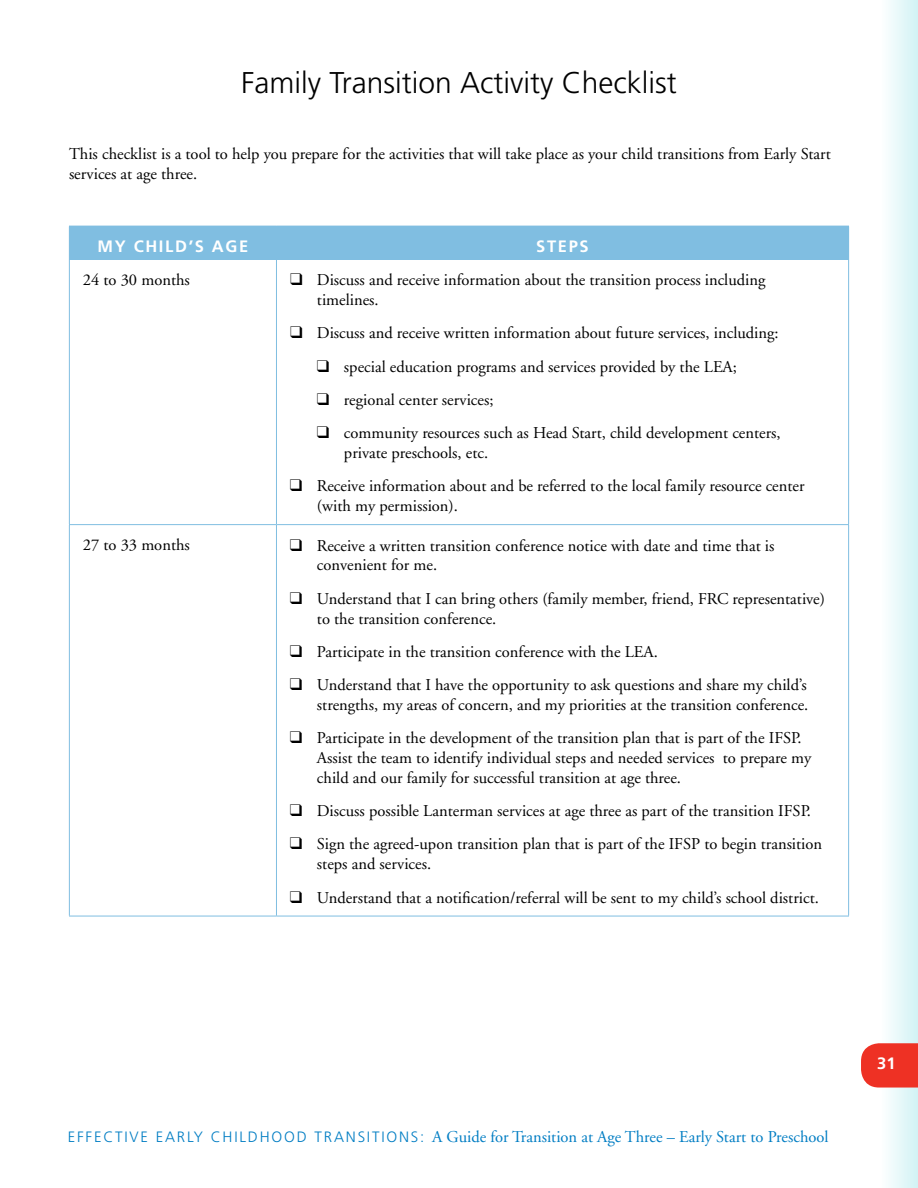
<style>
.page{position:relative;width:918px;height:1188px;background:#fff}
.page>*{position:absolute;margin:0;border:0;box-sizing:border-box;transform-origin:0 0}
.t1{font:300 30px "Frutiger";color:#000}
.t2{font:16.5px/19.8px "Adobe Garamond";color:#000}
.t3{font:16.5px "Adobe Garamond";color:#007dc3}
.t4{font:700 16.5px "Frutiger";letter-spacing:.1em;color:#fff}
.s1{font-family:"Frutiger";font-weight:300;font-size:15px}
</style>
<div class="page">
<div style="left:880px;top:0;width:38px;height:1188px;background:linear-gradient(to right,#fff,#d3f2f5)"></div>
<svg style="left:861px;top:1043px;width:57px;height:45px;background:#ee3e32"></svg>
<div style="left:69px;top:226px;width:207px;height:33px;background:#80bee1"></div>
<div style="left:276px;top:226px;width:573px;height:33px;background:#80bee1"></div>
<hr style="left:69px;top:259px;width:1px;height:265px;background:#80bee1">
<hr style="left:276px;top:260px;width:1px;height:264px;background:#80bee1">
<hr style="left:848px;top:259px;width:1px;height:265px;background:#80bee1">
<hr style="left:69px;top:524px;width:207px;height:1px;background:#80bee1">
<hr style="left:69px;top:525px;width:1px;height:391px;background:#80bee1">
<hr style="left:276px;top:524px;width:573px;height:1px;background:#80bee1">
<hr style="left:69px;top:916px;width:207px;height:1px;background:#80bee1">
<hr style="left:276px;top:916px;width:573px;height:1px;background:#80bee1">
<hr style="left:276px;top:525px;width:1px;height:391px;background:#80bee1">
<hr style="left:848px;top:525px;width:1px;height:391px;background:#80bee1">
<hr style="left:70px;top:258px;width:206px;height:2px;background:#80bee1">
<hr style="left:276px;top:258px;width:572px;height:2px;background:#80bee1">
<h2 class="t1" style="left:241px;top:65px;width:437px">family Transition Activity Checklist</h2>
<p class="t2" style="left:69px;top:144px;width:763px">This checklist is a tool to help you prepare for the activities that will take place as your child transitions from Early Start services at age three.</p>
<p class="t4" style="left:98px;top:237px;width:152px">MY CHILD’S AGE</p>
<p class="t4" style="left:536px;top:237px;width:54px">STEPS</p>
<p class="t2" style="left:83px;top:270px;width:109px">24 to 30 months</p>
<p class="t2" style="left:317px;top:271px;width:450px">Discuss and receive information about the transition process including timelines.</p>
<p class="t2" style="left:317px;top:324px;width:463px">Discuss and receive written information about future services, including:</p>
<p class="t2" style="left:317px;top:357px;width:422px">❑ special education programs and services provided by the LEA;</p>
<p class="t2" style="left:317px;top:390px;width:178px">❑ regional center services;</p>
<p class="t2" style="left:344px;top:423px;width:438px;text-indent:-27px">❑ community resources such as Head Start, child development centers, private preschools, etc.</p>
<p class="t2" style="left:317px;top:477px;width:489px">Receive information about and be referred to the local family resource center (with my permission).</p>
<p class="t2" style="left:83px;top:535px;width:109px">27 to 33 months</p>
<p class="t2" style="left:317px;top:536px;width:459px">Receive a written transition conference notice with date and time that is convenient for me.</p>
<p class="t2" style="left:317px;top:589px;width:510px">Understand that I can bring others (family member, friend, FRC representative) to the transition conference.</p>
<p class="t2" style="left:317px;top:635px;width:491px;line-height:33.3px">Participate in the transition conference with the LEA.<br>Understand that I have the opportunity to ask questions and share my child’s</p>
<p class="t2" style="left:317px;top:688px;width:493px;line-height:33.3px">strengths, my areas of concern, and my priorities at the transition conference.<br>Participate in the development of the transition plan that is part of the IFSP.</p>
<p class="t2" style="left:317px;top:748px;width:496px">Assist the team to identify individual steps and needed services to prepare my child and our family for successful transition at age three.</p>
<p class="t2" style="left:317px;top:795px;width:507px;line-height:33.3px">Discuss possible Lanterman services at age three as part of the transition IFSP.<br>Sign the agreed-upon transition plan that is part of the IFSP to begin transition</p>
<p class="t2" style="left:317px;top:848px;width:503px;line-height:33.3px">steps and services.<br>Understand that a notification/referral will be sent to my child’s school district.</p>
<p class="t3" style="left:68px;top:1128px;width:762px"><span class="s1">E ff ECT iv E EA rly C hildhood T r A nsi T ions:</span> A Guide for Transition at Age Three – Early Start to Preschool</p>
<p class="t4" style="left:877px;top:1054px;width:20px">31</p>
</div>
